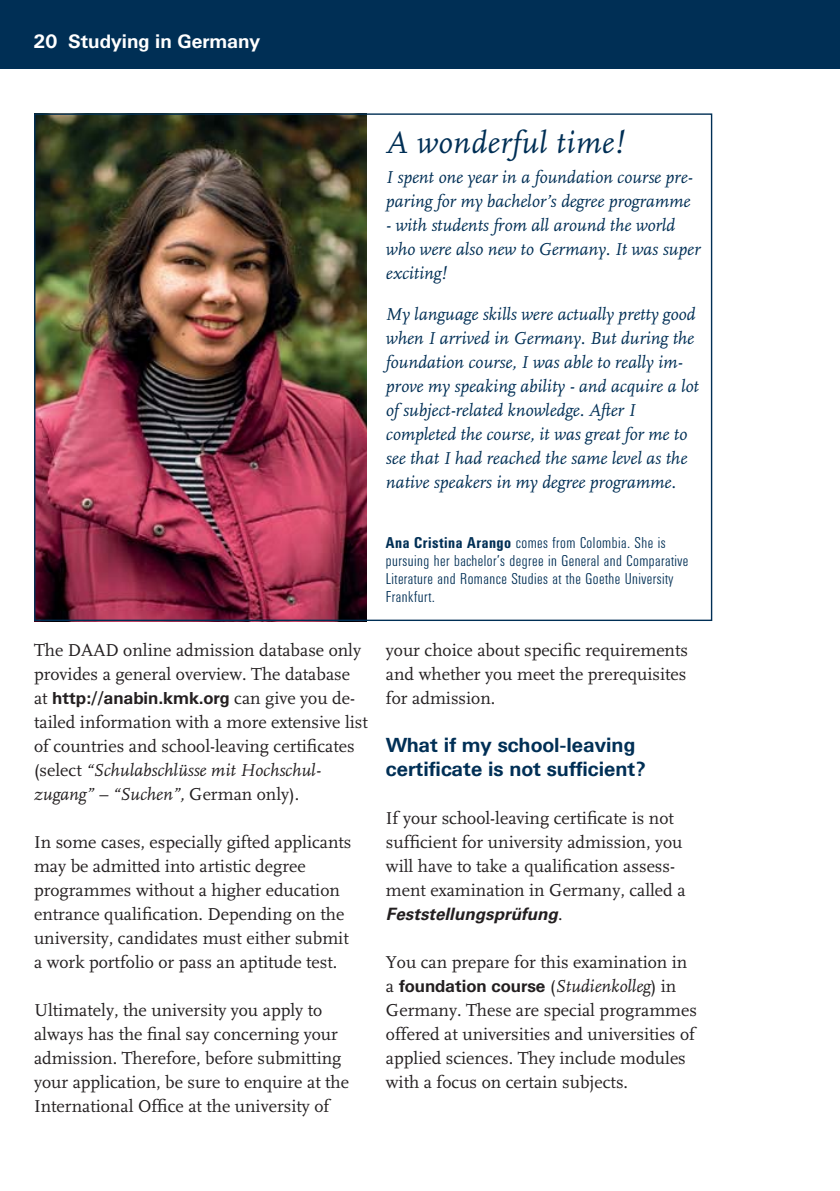
<style>
.page{position:relative;width:840px;height:1191px;background:#fff}
.page>*{position:absolute;margin:0;border:0;box-sizing:border-box;transform-origin:0 0}
.t1{font:italic 32px "FF Scala";letter-spacing:.02em;color:#002f55}
.t2{font:700 20px/24px "Univers BQ";color:#002f55}
.t3{font:700 19px "Univers BQ";color:#fff}
.t4{font:18px/24px "FF Scala";color:#231f20}
.t5{font:italic 18px/24px "FF Scala";color:#002f55}
.t6{font:700 17px "Univers BQ";color:#231f20}
.t7{font:italic 700 17px "Univers";color:#231f20}
.t8{font:300 15.6px/18px "Univers Condensed BQ";letter-spacing:.03em;color:#002f55}
.s1{font-family:"FF Scala";font-weight:400;font-size:18px}
.s2{font-style:italic}
.s3{font-weight:700}
.s4{font-family:"FF Scala";font-weight:400;font-style:normal;font-size:18px}
.s5{font-family:"FF Scala";font-weight:400;font-style:italic;font-size:18px}
</style>
<div class="page">
<div style="left:0;top:0;width:839px;height:68px;background:#002f55"></div>
<img style="left:36px;top:115px;width:330px;height:504px">
<p class="t3" style="left:33px;top:34px;width:228px">20 Studying in Germany</p>
<p class="t1" style="left:385px;top:126px;width:239px">A wonderful time!</p>
<p class="t5" style="left:385px;top:166px;width:308px">I spent one year in a foundation course pre&shy;paring for my bachelor’s degree programme</p>
<p class="t5" style="left:385px;top:214px;width:316px">- with students from all around the world who were also new to Germany. It was super exciting!</p>
<p class="t5" style="left:385px;top:303px;width:314px">My language skills were actually pretty good when I arrived in Germany. But during the foundation course, I was able to really im&shy;prove my speaking ability - and acquire a lot of subject-related knowledge. After I completed the course, it was great for me to see that I had reached the same level as the native speakers in my degree programme.</p>
<p class="t4" style="left:34px;top:638px;width:328px">The DAAD online admission database only provides a general overview. The database</p>
<p class="t6" style="left:34px;top:691px;width:322px"><span class="s1">at</span> http://anabin.kmk.org <span class="s1">can give you de-</span></p>
<p class="t4" style="left:34px;top:710px;width:335px">tailed information with a more extensive list of countries and school-leaving certificates (select <span class="s2">“Schulabschlüsse mit Hochschul&shy;zugang” – “Suchen”,</span> German only).</p>
<p class="t4" style="left:34px;top:830px;width:319px">In some cases, especially gifted applicants may be admitted into artistic degree programmes without a higher education entrance qualification. Depending on the university, candidates must either submit a work portfolio or pass an aptitude test.</p>
<p class="t4" style="left:34px;top:998px;width:316px">Ultimately, the university you apply to always has the final say concerning your admission. Therefore, before submitting your application, be sure to enquire at the International Office at the university of</p>
<p class="t8" style="left:386px;top:535px;width:304px"><span class="s3">Ana Cristina Arango</span> comes from Colombia. She is pursuing her bachelor’s degree in General and Comparative Literature and Romance Studies at the Goethe University Frankfurt.</p>
<p class="t4" style="left:386px;top:638px;width:303px;text-align:justify">your choice about specific requirements and whether you meet the prerequisites for admission.</p>
<h4 class="t2" style="left:386px;top:734px;width:261px">What if my school-leaving certificate is not sufficient?</h4>
<p class="t4" style="left:386px;top:806px;width:298px">If your school-leaving certificate is not sufficient for university admission, you</p>
<p class="t4" style="left:386px;top:878px;width:301px">ment examination in Germany, called a</p>
<p class="t7" style="left:386px;top:903px;width:178px">Feststellungsprüfung<span class="s4">.</span></p>
<p class="t4" style="left:386px;top:950px;width:303px">You can prepare for this examination in</p>
<p class="t6" style="left:386px;top:979px;width:292px"><span class="s1">a</span> foundation course <span class="s1">(</span><span class="s5">Studienkolleg</span><span class="s1">) in</span></p>
<p class="t4" style="left:386px;top:998px;width:312px">Germany. These are special programmes offered at universities and universities of applied sciences. They include modules with a focus on certain subjects.</p>
<p class="t4" style="left:386px;top:854px;width:290px">will have to take a qualification assess-</p>
</div>
